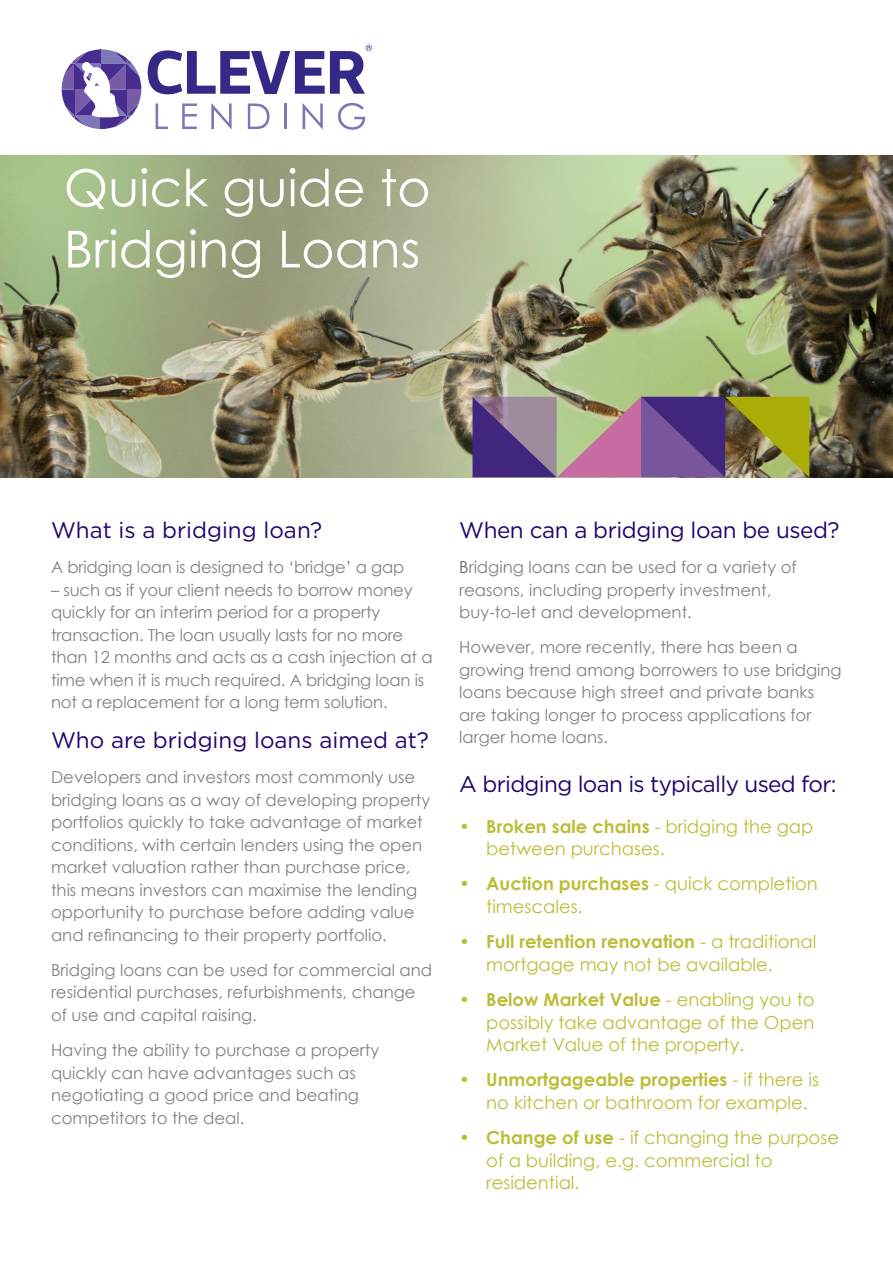
<style>
.page{position:relative;width:893px;height:1263px;background:#fff}
.page>*{position:absolute;margin:0;border:0;box-sizing:border-box;transform-origin:0 0}
.t1{font:51px/61.2px "Century Gothic";color:#fff}
.t2{font:22.5px "Gotham";letter-spacing:-.02em;color:#22036f}
.t3{font:22.5px "Gotham";color:#22036f}
.t4{font:18px/22.5px "Century Gothic";color:#bcbd39}
.t5{font:16.5px/22.5px "Century Gothic";color:#818185}
.s1{color:#63656a}
.s2{font-weight:700}
</style>
<div class="page">
<img style="left:0;top:155px;width:893px;height:322px">
<svg style="left:156px;top:103px;width:12px;height:26px"></svg>
<svg style="left:182px;top:103px;width:15px;height:26px"></svg>
<svg style="left:211px;top:103px;width:21px;height:26px"></svg>
<svg style="left:248px;top:103px;width:22px;height:26px"></svg>
<hr style="left:284px;top:103px;width:3px;height:26px;background:#7f76b7">
<svg style="left:303px;top:103px;width:20px;height:26px"></svg>
<svg style="left:338px;top:103px;width:27px;height:27px"></svg>
<svg style="left:62px;top:49px;width:79px;height:80px"></svg>
<svg style="left:148px;top:45px;width:224px;height:49px"></svg>
<svg style="left:473px;top:397px;width:336px;height:80px;background:#846d75"></svg>
<p class="t1" style="left:64px;top:156px;width:368px">Quick guide to<br>Bridging Loans</p>
<p class="t3" style="left:51px;top:517px;width:273px">What is a bridging loan?</p>
<p class="t5" style="left:51px;top:556px;width:355px">A bridging loan is designed to ‘bridge’ a gap</p>
<p class="t5" style="left:51px;top:578px;width:383px">– such as if your client needs to borrow money quickly for an interim period for a property transaction. The loan usually lasts for no more than 12 months and acts as a cash injection at a time when it is much required. A bridging loan is not a replacement for a long term solution.</p>
<p class="t3" style="left:51px;top:727px;width:379px">Who are bridging loans aimed at?</p>
<p class="t5" style="left:51px;top:766px;width:381px">Developers and investors most commonly use bridging loans as a way of developing property portfolios quickly to take advantage of market conditions, with certain lenders using the open market valuation rather than purchase price, this means investors can maximise the lending opportunity to purchase before adding value and refinancing to their property portfolio.</p>
<p class="t5" style="left:51px;top:958px;width:383px">Bridging loans can be used for commercial and residential purchases, refurbishments, change of use and capital raising.</p>
<p class="t5" style="left:51px;top:1039px;width:330px">Having the ability to purchase a property quickly can have advantages such as negotiating a good price and beating competitors to the deal.</p>
<p class="t2" style="left:459px;top:517px;width:382px">When can a bridging loan be used?</p>
<p class="t5" style="left:459px;top:556px;width:339px"><span class="s1">B</span>ridging loans can be used for a variety of reasons, including property investment, buy-to-let and development.</p>
<p class="t5" style="left:459px;top:636px;width:384px">However, more recently, there has been a growing trend among borrowers to use bridging loans because high street and private banks are taking longer to process applications for larger home loans.</p>
<p class="t2" style="left:459px;top:771px;width:379px">A bridging loan is typically used for:</p>
<p class="t4" style="left:486px;top:815px;width:329px;text-indent:-27px"><span class="s2">• Broken sale chains</span> - bridging the gap between purchases.</p>
<p class="t4" style="left:486px;top:872px;width:333px;text-indent:-27px"><span class="s2">• Auction purchases</span> - quick completion timescales.</p>
<p class="t4" style="left:486px;top:930px;width:332px;text-indent:-27px"><span class="s2">• Full retention renovation</span> - a traditional mortgage may not be available.</p>
<p class="t4" style="left:486px;top:988px;width:330px;text-align:justify;text-indent:-27px"><span class="s2">• Below Market Value</span> - enabling you to possibly take advantage of the Open Market Value of the property.</p>
<p class="t4" style="left:486px;top:1068px;width:334px;text-indent:-27px"><span class="s2">• Unmortgageable properties</span> - if there is no kitchen or bathroom for example.</p>
<p class="t4" style="left:486px;top:1126px;width:354px;text-indent:-27px"><span class="s2">• Change of use</span> - if changing the purpose of a building, e.g. commercial to residential.</p>
</div>
